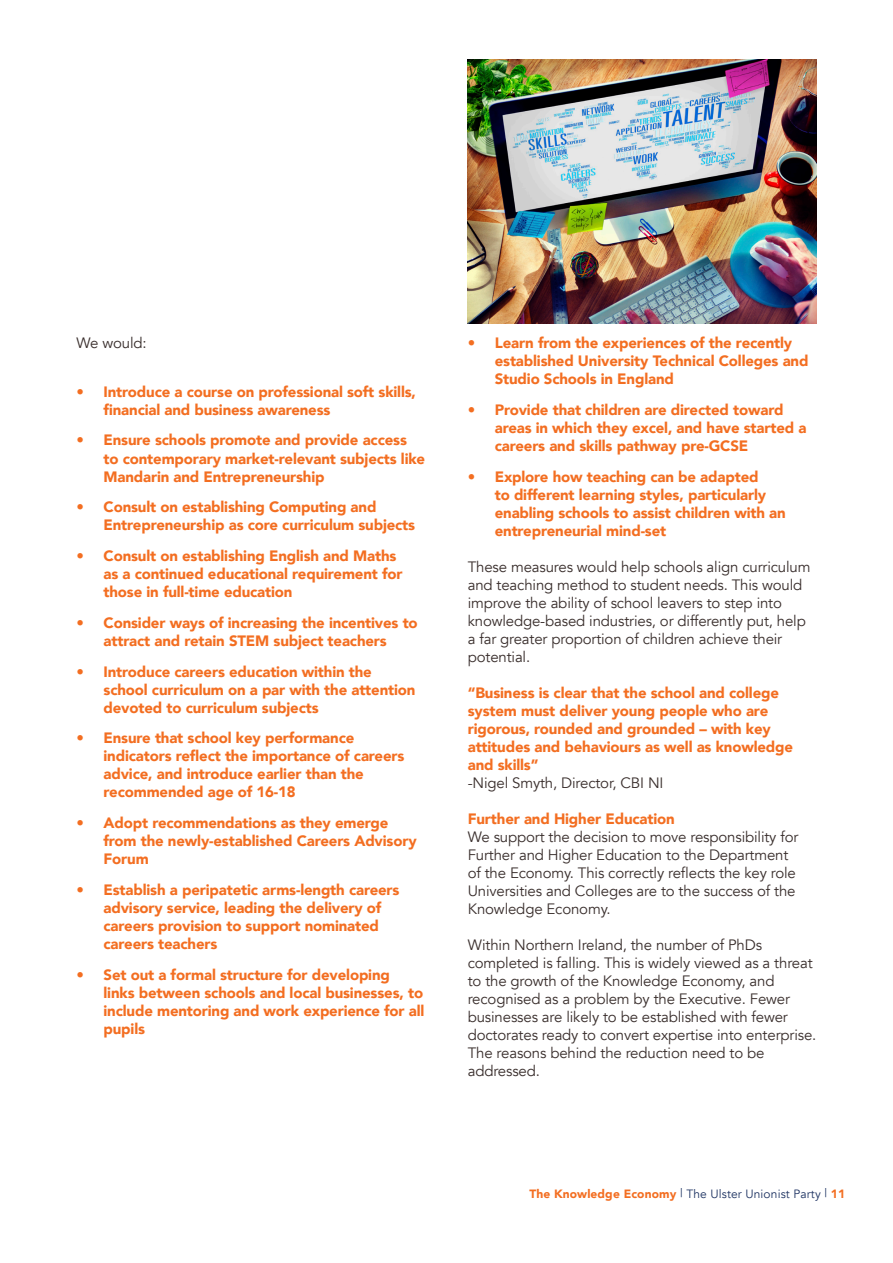
<style>
.page{position:relative;width:893px;height:1263px;background:#fff}
.page>*{position:absolute;margin:0;border:0;box-sizing:border-box;transform-origin:0 0}
.Bullets_style{font:900 15px/18px "Avenir";letter-spacing:-.01em;color:#f36e21}
.Body_Text_Style{font:15px/18px "Avenir";letter-spacing:-.01em;color:#392e2c}
.Subheading_Style{font:900 15px/18px "Avenir";letter-spacing:-.01em;color:#f36e21}
.t1{font:12px "Avenir";letter-spacing:.01em;color:#1e3362}
.s1{font-weight:900;color:#f36e21}
</style>
<div class="page">
<img style="left:468px;top:60px;width:348px;height:263px">
<p class="Body_Text_Style" style="left:77px;top:334px;width:72px">We would:</p>
<p class="Bullets_style" style="left:104px;top:382px;width:314px;text-indent:-27px">• Introduce a course on professional soft skills, financial and business awareness</p>
<p class="Bullets_style" style="left:104px;top:431px;width:323px;text-indent:-27px">• Ensure schools promote and provide access to contemporary market-relevant subjects like<br>Mandarin and Entrepreneurship</p>
<p class="Bullets_style" style="left:104px;top:498px;width:313px;text-indent:-27px">• Consult on establishing Computing and<br>Entrepreneurship as core curriculum subjects</p>
<p class="Bullets_style" style="left:104px;top:546px;width:301px;text-indent:-27px">• Consult on establishing English and Maths as a continued educational requirement for those in full-time education</p>
<p class="Bullets_style" style="left:77px;top:613px;width:343px;text-align:center">• Consider ways of increasing the incentives to attract and retain STEM subject teachers</p>
<p class="Bullets_style" style="left:104px;top:662px;width:313px;text-indent:-27px">• Introduce careers education within the school curriculum on a par with the attention devoted to curriculum subjects</p>
<p class="Bullets_style" style="left:104px;top:729px;width:302px;text-indent:-27px">• Ensure that school key performance indicators reflect the importance of careers advice, and introduce earlier than the recommended age of 16-18</p>
<p class="Bullets_style" style="left:104px;top:813px;width:315px;text-indent:-27px">• Adopt recommendations as they emerge from the newly-established Careers Advisory<br>Forum</p>
<p class="Bullets_style" style="left:104px;top:880px;width:297px;text-indent:-27px">• Establish a peripatetic arms-length careers advisory service, leading the delivery of careers provision to support nominated careers teachers</p>
<p class="Bullets_style" style="left:104px;top:965px;width:322px;text-indent:-27px">• Set out a formal structure for developing links between schools and local businesses, to include mentoring and work experience for all pupils</p>
<p class="Bullets_style" style="left:495px;top:333px;width:315px;text-indent:-27px">• Learn from the experiences of the recently established University Technical Colleges and<br>Studio Schools in England</p>
<p class="Bullets_style" style="left:495px;top:400px;width:313px;text-indent:-27px">• Provide that children are directed toward areas in which they excel, and have started a careers and skills pathway pre-GCSE</p>
<p class="Bullets_style" style="left:495px;top:467px;width:292px;text-indent:-27px">• Explore how teaching can be adapted<br>to different learning styles, particularly enabling schools to assist children with an entrepreneurial mind-set</p>
<p class="Body_Text_Style" style="left:468px;top:558px;width:344px">These measures would help schools align curriculum and teaching method to student needs. This would improve the ability of school leavers to step into knowledge-based industries, or differently put, help a far greater proportion of children achieve their potential.</p>
<p class="Subheading_Style" style="left:468px;top:683px;width:327px">“Business is clear that the school and college system must deliver young people who are rigorous, rounded and grounded – with key attitudes and behaviours as well as knowledge and skills”</p>
<p class="Body_Text_Style" style="left:468px;top:774px;width:197px">-Nigel Smyth, Director, CBI NI</p>
<p class="Subheading_Style" style="left:468px;top:809px;width:209px">Further and Higher Education</p>
<p class="Body_Text_Style" style="left:468px;top:828px;width:332px">We support the decision to move responsibility for Further and Higher Education to the Department of the Economy. This correctly reflects the key role Universities and Colleges are to the success of the Knowledge Economy.</p>
<p class="Body_Text_Style" style="left:468px;top:936px;width:350px">Within Northern Ireland, the number of PhDs completed is falling. This is widely viewed as a threat to the growth of the Knowledge Economy, and recognised as a problem by the Executive. Fewer businesses are likely to be established with fewer doctorates ready to convert expertise into enterprise.<br>The reasons behind the reduction need to be addressed.</p>
<p class="t1" style="left:529px;top:1187px;width:317px"><span class="s1">The Knowledge Economy</span> | The Ulster Unionist Party | <span class="s1">11</span></p>
</div>
